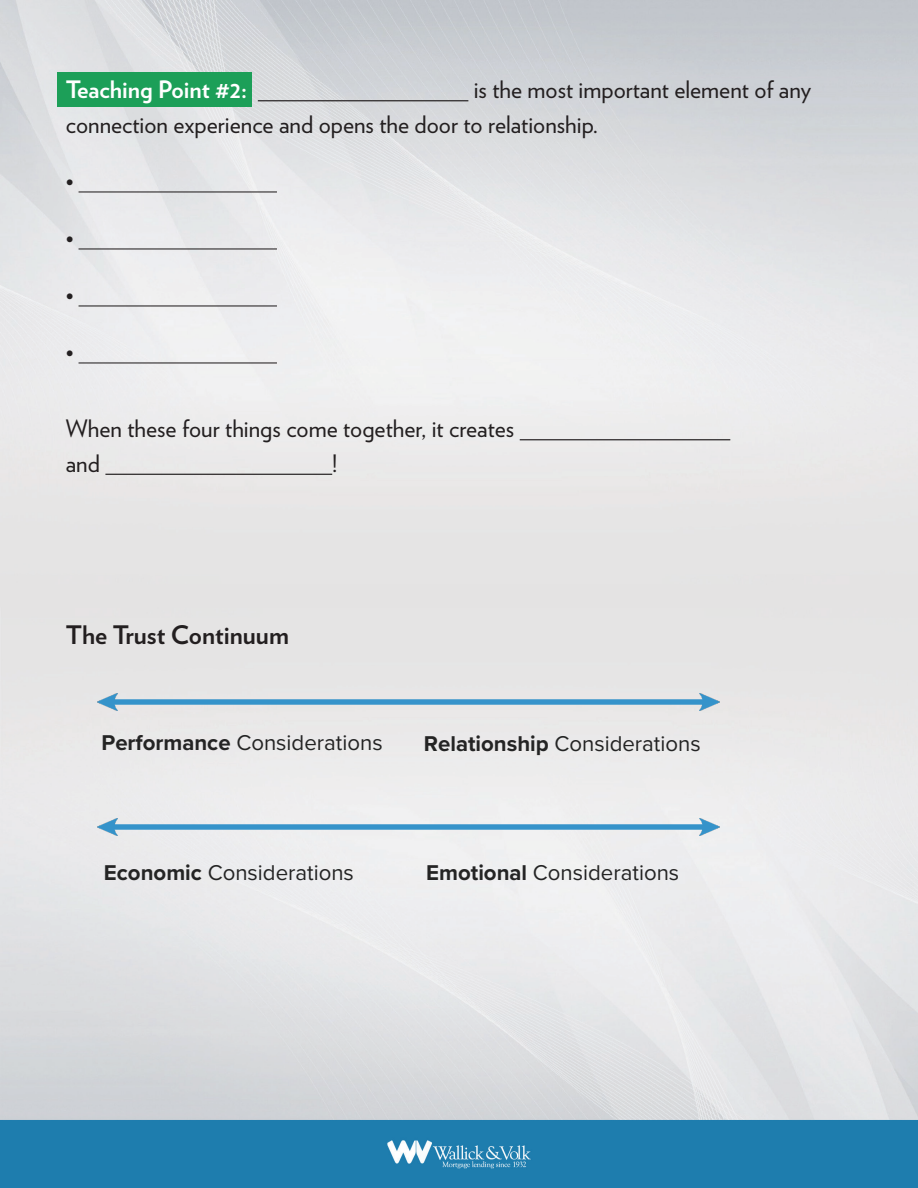
<style>
.page{position:relative;width:918px;height:1188px;background:#fff}
.page>*{position:absolute;margin:0;border:0;box-sizing:border-box;transform-origin:0 0}
.t1{font:700 25.5px "Verlag";color:#231f20}
.t2{font:24px/34.5px "Verlag";color:#231f20}
.t3{font:700 24px "Verlag";color:#fff}
.t4{font:22.2px "Proxima Nova";color:#242424}
.t5{font:21px "Verlag";color:#231f20}
.s1{font-weight:700}
</style>
<div class="page">
<img style="left:0;top:0;width:918px;height:1188px">
<div style="left:57px;top:73px;width:194px;height:34px;background:#1c9f58"></div>
<hr style="left:258px;top:100px;width:210px;height:1px;background:#231f20">
<hr style="left:79px;top:191px;width:198px;height:1px;background:#231f20">
<hr style="left:79px;top:248px;width:198px;height:1px;background:#231f20">
<hr style="left:79px;top:305px;width:198px;height:1px;background:#231f20">
<hr style="left:79px;top:362px;width:198px;height:1px;background:#231f20">
<hr style="left:520px;top:439px;width:210px;height:1px;background:#231f20">
<hr style="left:105px;top:474px;width:227px;height:1px;background:#231f20">
<img style="left:97px;top:694px;width:622px;height:16px">
<img style="left:98px;top:819px;width:622px;height:16px">
<p class="t2" style="left:66px;top:71px;width:747px;text-indent:408px">is the most important element of any connection experience and opens the door to relationship.</p>
<p class="t3" style="left:66px;top:71px;width:183px">Teaching Point #2:</p>
<p class="t5" style="left:66px;top:167px;width:9px">•</p>
<p class="t5" style="left:66px;top:224px;width:9px">•</p>
<p class="t5" style="left:66px;top:281px;width:9px">•</p>
<p class="t5" style="left:66px;top:338px;width:9px">•</p>
<p class="t2" style="left:66px;top:410px;width:450px">When these four things come together, it creates and</p>
<p class="t2" style="left:332px;top:445px;width:7px">!</p>
<p class="t1" style="left:66px;top:615px;width:225px">The Trust Continuum</p>
<p class="t4" style="left:101px;top:726px;width:283px"><span class="s1">Performance</span> Considerations</p>
<p class="t4" style="left:424px;top:727px;width:278px"><span class="s1">Relationship</span> Considerations</p>
<p class="t4" style="left:104px;top:856px;width:252px"><span class="s1">Economic</span> Considerations</p>
<p class="t4" style="left:426px;top:856px;width:255px"><span class="s1">Emotional</span> Considerations</p>
</div>
